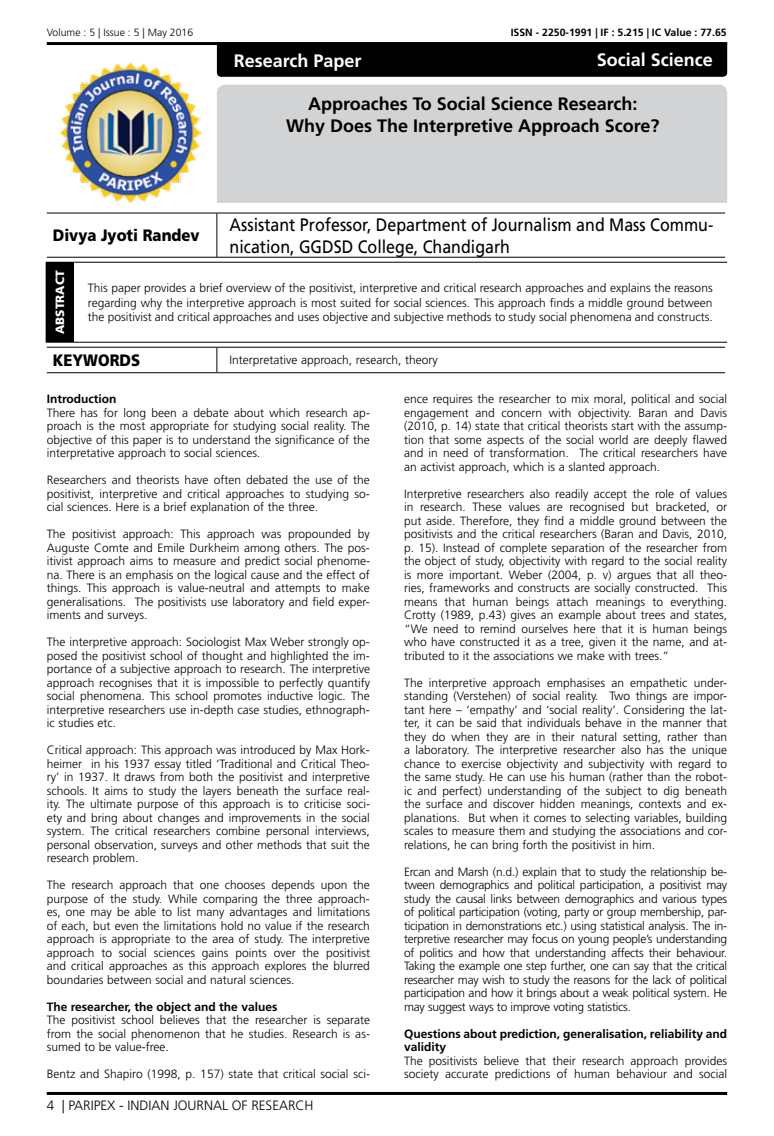
<style>
.page{position:relative;width:774px;height:1136px;background:#fff}
.page>*{position:absolute;margin:0;border:0;box-sizing:border-box;transform-origin:0 0}
.t1{font:18px/21.6px "Frutiger LT Std";color:#000;scale:.89 1}
.t2{font:700 18px/21.6px "Frutiger LT Std";color:#000;text-align:center}
.t3{font:700 18px "Frutiger LT Std";color:#fff}
.t4{font:900 16.5px "Frutiger LT Std";color:#000;scale:.9 1}
.t5{font:300 13.5px "Frutiger LT Std";color:#000}
.t6{font:300 12px/13.5px "Frutiger LT Std";color:#000;text-align:justify}
.t7{font:700 12px/13.5px "Frutiger LT Std";color:#000}
.t8{font:900 12px "Frutiger LT Std";color:#fff}
.t9{font:700 10.5px "Frutiger LT Std";color:#000}
.t10{font:300 10.5px "Frutiger LT Std";color:#000}
</style>
<div class="page">
<hr style="left:47px;top:42px;width:680px;height:3px;background:#000">
<hr style="left:47px;top:1091px;width:680px;height:3px;background:#000">
<div style="left:217px;top:85px;width:510px;height:118px;background:#d1d3d4"></div>
<div style="left:217px;top:45px;width:510px;height:32px;background:#000"></div>
<img style="left:61px;top:63px;width:139px;height:140px">
<hr style="left:47px;top:213px;width:170px;height:1px;background:#000">
<hr style="left:217px;top:213px;width:508px;height:1px;background:#000">
<hr style="left:216px;top:213px;width:1px;height:44px;background:#000">
<hr style="left:47px;top:257px;width:170px;height:1px;background:#000">
<hr style="left:217px;top:257px;width:508px;height:1px;background:#000">
<hr style="left:47px;top:347px;width:170px;height:1px;background:#000">
<hr style="left:217px;top:347px;width:508px;height:1px;background:#000">
<svg style="left:216px;top:347px;width:1px;height:25px"></svg>
<hr style="left:47px;top:372px;width:170px;height:1px;background:#000">
<hr style="left:217px;top:372px;width:508px;height:1px;background:#000">
<div style="left:46px;top:262px;width:27px;height:80px;background:#000"></div>
<hr style="left:73px;top:262px;width:654px;height:1px;background:#000">
<hr style="left:73px;top:262px;width:1px;height:80px;background:#000">
<svg style="left:46px;top:342px;width:27px;height:1px"></svg>
<hr style="left:73px;top:342px;width:654px;height:1px;background:#000">
<p class="t10" style="left:47px;top:27px;width:148px">Volume : 5 | Issue : 5 | May 2016</p>
<p class="t9" style="left:511px;top:27px;width:217px">ISSN - 2250-1991 | IF : 5.215 | IC Value : 77.65</p>
<h1 class="t3" style="left:597px;top:49px;width:118px">Social Science</h1>
<h1 class="t3" style="left:234px;top:50px;width:129px">Research Paper</h1>
<h1 class="t2" style="left:286px;top:93px;width:375px">Approaches To Social Science Research:<br>Why Does The Interpretive Approach Score?</h1>
<h2 class="t4" style="left:53px;top:225px;width:165px">Divya Jyoti Randev</h2>
<h1 class="t1" style="left:230px;top:214px;width:545px">Assistant Professor, Department of Journalism and Mass Commu&shy;nication, GGDSD College, Chandigarh</h1>
<p class="t8" style="left:53px;top:334px;width:65px;rotate:-90deg">ABSTRACT</p>
<p class="t6" style="left:88px;top:281px;width:626px;line-height:14.4px">This paper provides a brief overview of the positivist, interpretive and critical research approaches and explains the reasons regarding why the interpretive approach is most suited for social sciences. This approach finds a middle ground between the positivist and critical approaches and uses objective and subjective methods to study social phenomena and constructs.</p>
<h2 class="t4" style="left:53px;top:350px;width:99px">KEYWORDS</h2>
<p class="t6" style="left:230px;top:354px;width:210px">Interpretative approach, research, theory</p>
<p class="t7" style="left:47px;top:392px;width:71px">Introduction</p>
<p class="t6" style="left:47px;top:406px;width:325px">There has for long been a debate about which research ap&shy;proach is the most appropriate for studying social reality. The objective of this paper is to understand the significance of the interpretative approach to social sciences.</p>
<p class="t6" style="left:47px;top:473px;width:325px">Researchers and theorists have often debated the use of the positivist, interpretive and critical approaches to studying so&shy;cial sciences. Here is a brief explanation of the three.</p>
<p class="t6" style="left:47px;top:527px;width:325px">The positivist approach: This approach was propounded by Auguste Comte and Emile Durkheim among others. The pos&shy;itivist approach aims to measure and predict social phenome&shy;na. There is an emphasis on the logical cause and the effect of things. This approach is value-neutral and attempts to make generalisations. The positivists use laboratory and field exper&shy;iments and surveys.</p>
<p class="t6" style="left:47px;top:635px;width:325px">The interpretive approach: Sociologist Max Weber strongly op&shy;posed the positivist school of thought and highlighted the im&shy;portance of a subjective approach to research. The interpretive approach recognises that it is impossible to perfectly quantify social phenomena. This school promotes inductive logic. The interpretive researchers use in-depth case studies, ethnograph&shy;ic studies etc.</p>
<p class="t6" style="left:47px;top:743px;width:325px">Critical approach: This approach was introduced by Max Hork&shy;heimer in his 1937 essay titled ‘Traditional and Critical Theo&shy;ry’ in 1937. It draws from both the positivist and interpretive schools. It aims to study the layers beneath the surface real&shy;ity. The ultimate purpose of this approach is to criticise soci&shy;ety and bring about changes and improvements in the social system. The critical researchers combine personal interviews, personal observation, surveys and other methods that suit the research problem.</p>
<p class="t6" style="left:47px;top:878px;width:325px">The research approach that one chooses depends upon the purpose of the study. While comparing the three approach&shy;es, one may be able to list many advantages and limitations of each, but even the limitations hold no value if the research approach is appropriate to the area of study. The interpretive approach to social sciences gains points over the positivist and critical approaches as this approach explores the blurred boundaries between social and natural sciences.</p>
<p class="t7" style="left:47px;top:999px;width:232px">The researcher, the object and the values</p>
<p class="t6" style="left:47px;top:1013px;width:325px">The positivist school believes that the researcher is separate from the social phenomenon that he studies. Research is as&shy;sumed to be value-free.</p>
<p class="t6" style="left:47px;top:1067px;width:325px">Bentz and Shapiro (1998, p. 157) state that critical social sci-</p>
<p class="t5" style="left:47px;top:1097px;width:268px">4 | PARIPEX - INDIAN JOURNAL OF RESEARCH</p>
<p class="t6" style="left:404px;top:392px;width:325px">ence requires the researcher to mix moral, political and social engagement and concern with objectivity. Baran and Davis (2010, p. 14) state that critical theorists start with the assump&shy;tion that some aspects of the social world are deeply flawed and in need of transformation. The critical researchers have an activist approach, which is a slanted approach.</p>
<p class="t6" style="left:404px;top:487px;width:325px">Interpretive researchers also readily accept the role of values in research. These values are recognised but bracketed, or put aside. Therefore, they find a middle ground between the positivists and the critical researchers (Baran and Davis, 2010, p. 15). Instead of complete separation of the researcher from the object of study, objectivity with regard to the social reality is more important. Weber (2004, p. v) argues that all theo&shy;ries, frameworks and constructs are socially constructed. This means that human beings attach meanings to everything.<br>Crotty (1989, p.43) gives an example about trees and states, “We need to remind ourselves here that it is human beings who have constructed it as a tree, given it the name, and at&shy;tributed to it the associations we make with trees.”</p>
<p class="t6" style="left:404px;top:676px;width:325px">The interpretive approach emphasises an empathetic under&shy;standing (Verstehen) of social reality. Two things are impor&shy;tant here – ‘empathy’ and ‘social reality’. Considering the lat&shy;ter, it can be said that individuals behave in the manner that they do when they are in their natural setting, rather than a laboratory. The interpretive researcher also has the unique chance to exercise objectivity and subjectivity with regard to the same study. He can use his human (rather than the robot&shy;ic and perfect) understanding of the subject to dig beneath the surface and discover hidden meanings, contexts and ex&shy;planations. But when it comes to selecting variables, building scales to measure them and studying the associations and cor&shy;relations, he can bring forth the positivist in him.</p>
<p class="t6" style="left:404px;top:865px;width:325px">Ercan and Marsh (n.d.) explain that to study the relationship be&shy;tween demographics and political participation, a positivist may study the causal links between demographics and various types of political participation (voting, party or group membership, par&shy;ticipation in demonstrations etc.) using statistical analysis. The in&shy;terpretive researcher may focus on young people’s understanding of politics and how that understanding affects their behaviour.<br>Taking the example one step further, one can say that the critical researcher may wish to study the reasons for the lack of political participation and how it brings about a weak political system. He may suggest ways to improve voting statistics.</p>
<p class="t7" style="left:404px;top:1026px;width:325px">Questions about prediction, generalisation, reliability and validity</p>
<p class="t6" style="left:404px;top:1054px;width:325px">The positivists believe that their research approach provides society accurate predictions of human behaviour and social</p>
</div>
